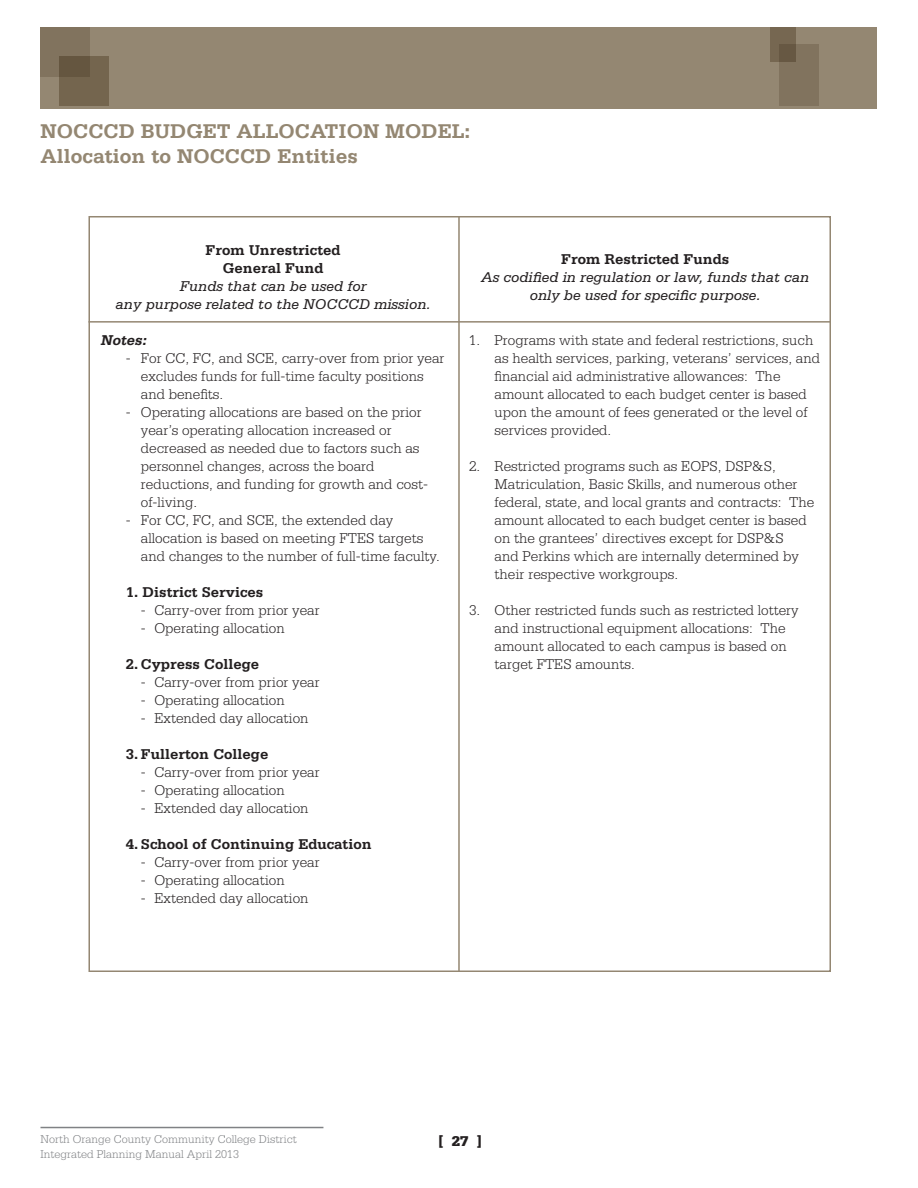
<style>
.page{position:relative;width:918px;height:1188px;background:#fff}
.page>*{position:absolute;margin:0;border:0;box-sizing:border-box;transform-origin:0 0}
.t1{font:700 21px "Serifa";color:#948772}
.t2{font:300 15px/18px "Serifa";color:#231f20}
.t3{font:700 15px/18px "Serifa";color:#231f20;text-align:center}
.t4{font:italic 15px/18px "Serifa";color:#231f20;text-align:center}
.t5{font:italic 700 15px "Serifa";color:#231f20}
.t6{font:900 15px "Serifa";color:#231f20}
.t7{font:300 12px/14.4px "Serifa";color:#808285}
</style>
<div class="page">
<div style="left:40px;top:27px;width:838px;height:82px;background:#948772"></div>
<div style="left:40px;top:27px;width:50px;height:50px;background:#81735e"></div>
<div style="left:59px;top:56px;width:50px;height:50px;background:linear-gradient(to right,#6c5d46,#74654e)"></div>
<div style="left:771px;top:27px;width:25px;height:34px;background:#766751"></div>
<svg style="left:779px;top:44px;width:40px;height:61px;background:#7d6f5a"></svg>
<hr style="left:40px;top:1127px;width:283px;height:1px;background:#808285">
<hr style="left:458px;top:216px;width:2px;height:756px;background:#948772">
<hr style="left:88px;top:321px;width:743px;height:2px;background:#948772">
<h1 class="t1" style="left:40px;top:118px;width:313px">NOCCCD Bud get Allocation</h1>
<h1 class="t1" style="left:385px;top:118px;width:87px">Model:</h1>
<h1 class="t1" style="left:40px;top:144px;width:319px">Allocation to NOCCCD Entities</h1>
<p class="t3" style="left:206px;top:240px;width:137px">From Unrestricted<br>General Fund</p>
<p class="t4" style="left:116px;top:277px;width:317px">Funds that can be used for<br>any purpose related to the NOCCCD mission.</p>
<p class="t3" style="left:561px;top:249px;width:170px">From Restricted Funds</p>
<p class="t4" style="left:481px;top:268px;width:330px">As codified in regulation or law, funds that can only be used for specific purpose.</p>
<p class="t5" style="left:100px;top:331px;width:50px">Notes:</p>
<p class="t2" style="left:141px;top:349px;width:305px;text-indent:-15px">- For CC, FC, and SCE, carry-over from prior year excludes funds for full-time faculty positions and benefits.</p>
<p class="t2" style="left:141px;top:403px;width:289px;text-indent:-15px">- Operating allocations are based on the prior year’s operating allocation increased or decreased as needed due to factors such as personnel changes, across the board reductions, and funding for growth and cost&shy;of-living.</p>
<p class="t2" style="left:141px;top:511px;width:300px;text-indent:-15px">- For CC, FC, and SCE, the extended day allocation is based on meeting FTES targets and changes to the number of full-time faculty.</p>
<p class="t3" style="left:126px;top:583px;width:139px">1. District Services</p>
<p class="t2" style="left:141px;top:601px;width:180px">- Carry-over from prior year</p>
<p class="t2" style="left:141px;top:619px;width:145px">- Operating allocation</p>
<p class="t3" style="left:126px;top:655px;width:135px">2. Cypress College</p>
<p class="t2" style="left:141px;top:673px;width:180px">- Carry-over from prior year</p>
<p class="t2" style="left:141px;top:691px;width:145px">- Operating allocation</p>
<p class="t2" style="left:141px;top:709px;width:169px">- Extended day allocation</p>
<p class="t3" style="left:126px;top:745px;width:144px">3.Fullerton College</p>
<p class="t2" style="left:141px;top:763px;width:180px">- Carry-over from prior year</p>
<p class="t2" style="left:141px;top:781px;width:145px">- Operating allocation</p>
<p class="t2" style="left:141px;top:799px;width:169px">- Extended day allocation</p>
<p class="t3" style="left:126px;top:835px;width:247px">4. School of Continuing Education</p>
<p class="t2" style="left:141px;top:853px;width:180px">- Carry-over from prior year</p>
<p class="t2" style="left:141px;top:871px;width:145px">- Operating allocation</p>
<p class="t2" style="left:141px;top:889px;width:169px">- Extended day allocation</p>
<p class="t2" style="left:495px;top:331px;width:327px;text-indent:-26px">1. Programs with state and federal restrictions, such as health services, parking, veterans’ services, and financial aid administrative allowances: The amount allocated to each budget center is based upon the amount of fees generated or the level of services provided.</p>
<p class="t2" style="left:495px;top:457px;width:321px;text-indent:-26px">2. Restricted programs such as EOPS, DSP&amp;S, Matriculation, Basic Skills, and numerous other federal, state, and local grants and contracts: The amount allocated to each budget center is based on the grantees’ directives except for DSP&amp;S<br>and Perkins which are internally determined by their respective workgroups.</p>
<p class="t2" style="left:495px;top:601px;width:306px;text-indent:-26px">3. Other restricted funds such as restricted lottery and instructional equipment allocations: The amount allocated to each campus is based on target FTES amounts.</p>
<p class="t7" style="left:40px;top:1132px;width:258px">North Orange County Community College District<br>Integrated Planning Manual April 2013</p>
<p class="t6" style="left:438px;top:1132px;width:45px">[ 27 ]</p>
</div>
